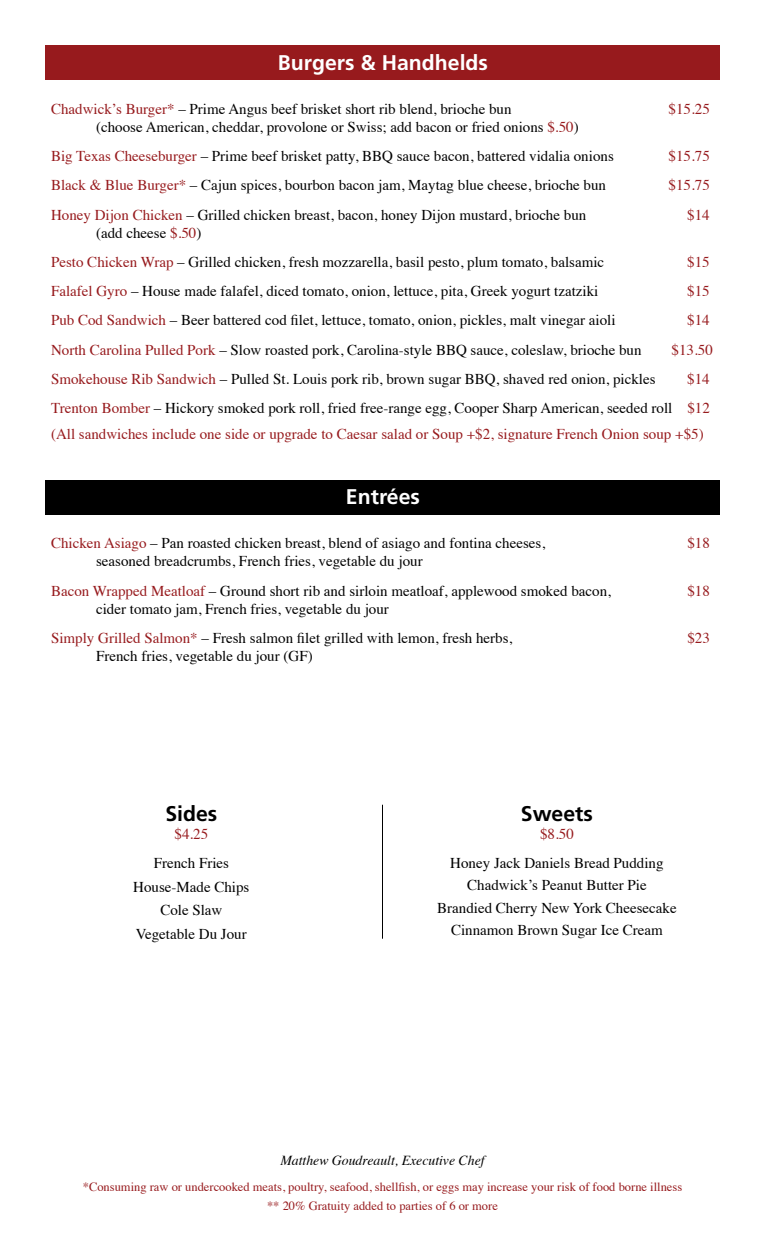
<style>
.page{position:relative;width:765px;height:1260px;background:#fff}
.page>*{position:absolute;margin:0;border:0;box-sizing:border-box;transform-origin:0 0}
.t1{font:700 21.25px "Frutiger LT Std";color:#fff}
.t2{font:700 21.25px "Frutiger LT Std";color:#000}
.t3{font:15px/29.2px "Times";color:#000}
.t4{font:15px "Times";color:#971a1d}
.t5{font:italic 13.75px "Times";color:#000}
.t6{font:12.5px/18.8px "Times";color:#971a1d;text-align:center}
.s1{color:#971a1d}
</style>
<div class="page">
<div style="left:45px;top:45px;width:675px;height:34px;background:#971a1d"></div>
<div style="left:45px;top:480px;width:675px;height:35px;background:#000"></div>
<hr style="left:382px;top:805px;width:1px;height:134px;background:#000">
<h1 class="t1" style="left:278px;top:50px;width:212px">Burgers &amp; Handhelds</h1>
<p class="t3" style="left:51px;top:93px;width:462px"><span class="s1">Chadwick’s Burger*</span> – Prime Angus beef brisket short rib blend, brioche bun</p>
<p class="t4" style="left:669px;top:95px;width:43px">$15.25</p>
<p class="t3" style="left:51px;top:111px;width:564px;text-indent:45px">(choose American, cheddar, provolone or Swiss; add bacon or fried onions <span class="s1">$.50</span>)<br><span class="s1">Big Texas Cheeseburger</span> – Prime beef brisket patty, BBQ sauce bacon, battered vidalia onions</p>
<p class="t4" style="left:669px;top:142px;width:43px">$15.75</p>
<p class="t3" style="left:51px;top:169px;width:557px"><span class="s1">Black &amp; Blue Burger*</span> – Cajun spices, bourbon bacon jam, Maytag blue cheese, brioche bun</p>
<p class="t4" style="left:669px;top:171px;width:43px">$15.75</p>
<p class="t3" style="left:51px;top:199px;width:537px"><span class="s1">Honey Dijon Chicken</span> – Grilled chicken breast, bacon, honey Dijon mustard, brioche bun</p>
<p class="t4" style="left:687px;top:201px;width:24px">$14</p>
<p class="t3" style="left:51px;top:217px;width:555px;text-indent:45px">(add cheese <span class="s1">$.50</span>)<br><span class="s1">Pesto Chicken Wrap</span> – Grilled chicken, fresh mozzarella, basil pesto, plum tomato, balsamic</p>
<p class="t4" style="left:687px;top:248px;width:24px">$15</p>
<p class="t3" style="left:51px;top:275px;width:549px"><span class="s1">Falafel Gyro</span> – House made falafel, diced tomato, onion, lettuce, pita, Greek yogurt tzatziki</p>
<p class="t4" style="left:687px;top:277px;width:24px">$15</p>
<p class="t3" style="left:51px;top:304px;width:566px"><span class="s1">Pub Cod Sandwich</span> – Beer battered cod filet, lettuce, tomato, onion, pickles, malt vinegar aioli</p>
<p class="t4" style="left:687px;top:306px;width:24px">$14</p>
<p class="t3" style="left:51px;top:334px;width:592px"><span class="s1">North Carolina Pulled Pork</span> – Slow roasted pork, Carolina-style BBQ sauce, coleslaw, brioche bun</p>
<p class="t4" style="left:672px;top:336px;width:43px">$13.50</p>
<p class="t3" style="left:51px;top:363px;width:606px"><span class="s1">Smokehouse Rib Sandwich</span> – Pulled St. Louis pork rib, brown sugar BBQ, shaved red onion, pickles</p>
<p class="t3" style="left:51px;top:363px;width:660px;text-align:right"><span class="s1">$14<br>Trenton Bomber</span> – Hickory smoked pork roll, fried free-range egg, Cooper Sharp American, seeded roll <span class="s1">$12</span></p>
<p class="t4" style="left:51px;top:420px;width:654px">(All sandwiches include one side or upgrade to Caesar salad or Soup +$2, signature French Onion soup +$5)</p>
<h1 class="t1" style="left:346px;top:484px;width:76px">Entrées</h1>
<p class="t3" style="left:51px;top:527px;width:496px"><span class="s1">Chicken Asiago</span> – Pan roasted chicken breast, blend of asiago and fontina cheeses,</p>
<p class="t4" style="left:687px;top:529px;width:24px">$18</p>
<p class="t3" style="left:51px;top:545px;width:561px;text-indent:45px">seasoned breadcrumbs, French fries, vegetable du jour<br><span class="s1">Bacon Wrapped Meatloaf</span> – Ground short rib and sirloin meatloaf, applewood smoked bacon,</p>
<p class="t4" style="left:687px;top:577px;width:24px">$18</p>
<p class="t3" style="left:51px;top:593px;width:463px;text-indent:45px">cider tomato jam, French fries, vegetable du jour<br><span class="s1">Simply Grilled Salmon*</span> – Fresh salmon filet grilled with lemon, fresh herbs,</p>
<p class="t3" style="left:96px;top:640px;width:218px">French fries, vegetable du jour (GF)</p>
<p class="t4" style="left:687px;top:624px;width:24px">$23</p>
<h1 class="t2" style="left:165px;top:801px;width:53px">Sides</h1>
<p class="t4" style="left:175px;top:820px;width:35px">$4.25</p>
<p class="t3" style="left:133px;top:850px;width:118px;line-height:23.8px;text-align:center">French Fries<br>House-Made Chips<br>Cole Slaw<br>Vegetable Du Jour</p>
<h1 class="t2" style="left:521px;top:801px;width:74px">Sweets</h1>
<p class="t4" style="left:540px;top:820px;width:35px">$8.50</p>
<p class="t3" style="left:437px;top:850px;width:241px;line-height:22.5px;text-align:center">Honey Jack Daniels Bread Pudding<br>Chadwick’s Peanut Butter Pie<br>Brandied Cherry New York Cheesecake<br>Cinnamon Brown Sugar Ice Cream</p>
<p class="t5" style="left:280px;top:1148px;width:206px">Matthew Goudreault, Executive Chef</p>
<p class="t6" style="left:83px;top:1176px;width:601px">*Consuming raw or undercooked meats, poultry, seafood, shellfish, or eggs may increase your risk of food borne illness ** 20% Gratuity added to parties of 6 or more</p>
</div>
